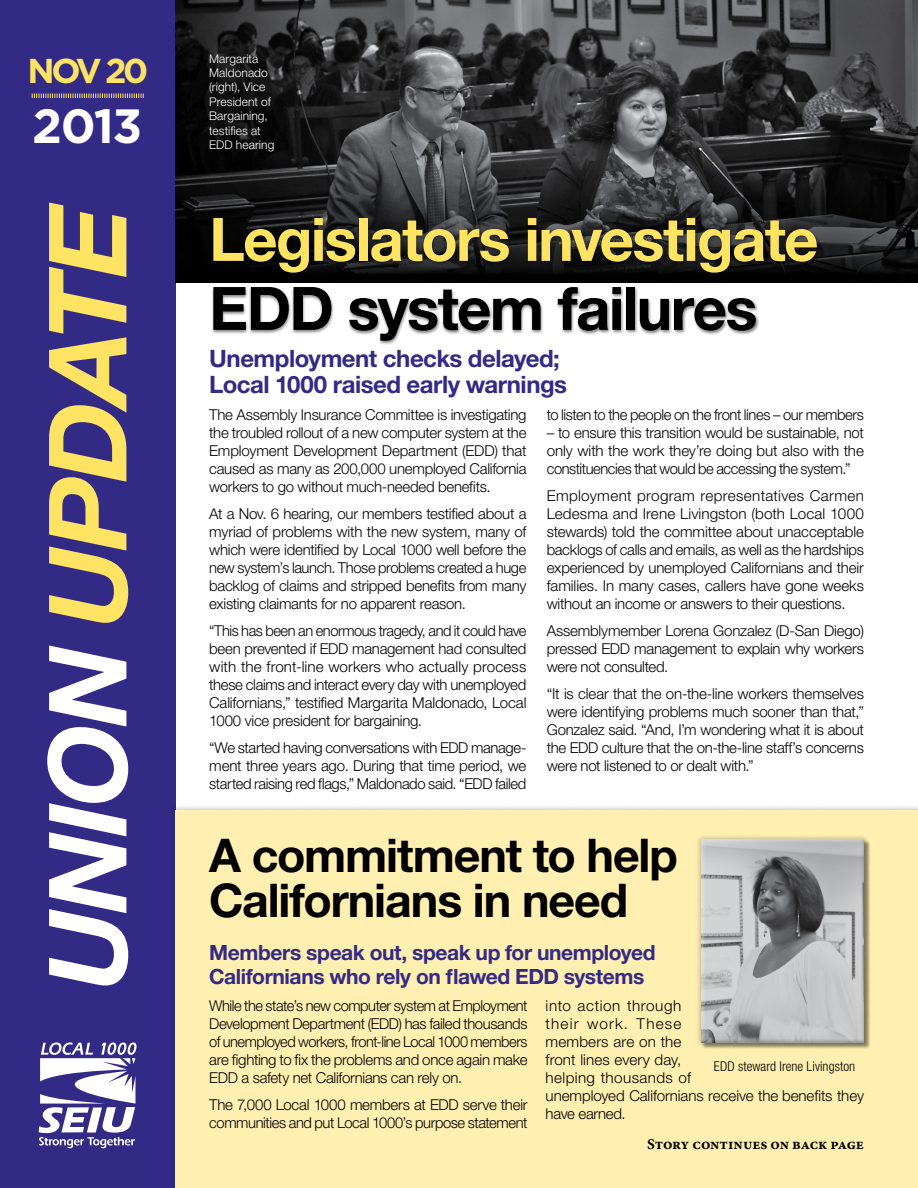
<style>
.page{position:relative;width:918px;height:1188px;background:#fff}
.page>*{position:absolute;margin:0;border:0;box-sizing:border-box;transform-origin:0 0}
.t1{font:700 60px "Helvetica Neue LT Std";letter-spacing:-.03em;color:#ffe363}
.t2{font:700 60px "Helvetica Neue LT Std";letter-spacing:-.03em;color:#000}
.t3{font:700 48px "Gotham";color:#fff}
.t4{font:700 46.5px/45px "Helvetica Neue LT Std";letter-spacing:-.025em;color:#000}
.t5{font:700 34.5px "Gotham";color:#ffe363}
.t6{font:700 24px/25.5px "Helvetica Neue LT Std";letter-spacing:-.02em;color:#332a86}
.t7{font:700 21px/24px "Helvetica Neue LT Std";letter-spacing:-.02em;color:#332a86}
.t8{font:300 15px/18px "Helvetica Neue LT Std";letter-spacing:-.015em;color:#000;text-align:justify}
.t9{font:300 15px/18px "Helvetica Neue LT Std";letter-spacing:.005em;color:#000}
.t10{font:15px "Minion Pro Bold Capt";letter-spacing:-.015em;color:#000}
.t11{font:300 condensed 13.5px "Helvetica Neue LT Std";letter-spacing:.005em;color:#000}
.t12{font:300 12px/14.4px "Helvetica Neue LT Std";letter-spacing:.005em;color:#fff}
</style>
<div class="page">
<div style="left:0;top:0;width:176px;height:1188px;background:#332a86"></div>
<svg style="left:39px;top:1043px;width:98px;height:105px"></svg>
<svg style="left:49px;top:203px;width:79px;height:420px"></svg>
<svg style="left:47px;top:646px;width:81px;height:340px"></svg>
<svg style="left:32px;top:94px;width:112px;height:4px"></svg>
<div style="left:169px;top:804px;width:749px;height:384px;background:#000;opacity:.25"></div>
<div style="left:176px;top:810px;width:742px;height:378px;background:#ffefb1"></div>
<div style="left:696px;top:833px;width:174px;height:216px;background:#000;opacity:.25"></div>
<div style="left:698px;top:839px;width:171px;height:204px;background:#000;opacity:.75"></div>
<img style="left:176px;top:0;width:742px;height:156px">
<svg style="left:176px;top:156px;width:742px;height:127px;background:#28292a"></svg>
<div style="left:211px;top:217px;width:610px;height:128px;background:#000;opacity:.5"></div>
<h3 class="t5" style="left:27px;top:50px;width:122px">NOV 20</h3>
<h2 class="t3" style="left:32px;top:98px;width:112px">2013</h2>
<p class="t12" style="left:209px;top:51px;width:67px">Margarita<br>Maldonado (right), Vice<br>President of<br>Bargaining, testifies at<br>EDD hearing</p>
<h1 class="t1" style="left:209px;top:202px;width:611px">Legislators investigate</h1>
<h1 class="t2" style="left:209px;top:271px;width:550px">EDD system failures</h1>
<h3 class="t6" style="left:209px;top:345px;width:359px">Unemployment checks delayed;<br>Local 1000 raised early warnings</h3>
<p class="t8" style="left:209px;top:405px;width:319px">The Assembly Insurance Committee is investigating the troubled rollout of a new computer system at the Employment Development Department (EDD) that caused as many as 200,000 unemployed California workers to go without much-needed benefits.</p>
<p class="t8" style="left:209px;top:504px;width:319px">At a Nov. 6 hearing, our members testified about a myriad of problems with the new system, many of which were identified by Local 1000 well before the new system’s launch. Those problems created a huge backlog of claims and stripped benefits from many existing claimants for no apparent reason.</p>
<p class="t8" style="left:209px;top:621px;width:319px">“This has been an enormous tragedy, and it could have been prevented if EDD management had consulted with the front-line workers who actually process these claims and interact every day with unemployed Californians,” testified Margarita Maldonado, Local 1000 vice president for bargaining.</p>
<p class="t8" style="left:209px;top:738px;width:319px">“We started having conversations with EDD manage&shy;ment three years ago. During that time period, we started raising red flags,” Maldonado said. “EDD failed</p>
<p class="t8" style="left:547px;top:405px;width:319px">to listen to the people on the front lines – our members</p>
<p class="t8" style="left:547px;top:423px;width:319px">– to ensure this transition would be sustainable, not only with the work they’re doing but also with the constituencies that would be accessing the system.”</p>
<p class="t8" style="left:547px;top:486px;width:319px">Employment program representatives Carmen Ledesma and Irene Livingston (both Local 1000 stewards) told the committee about unacceptable backlogs of calls and emails, as well as the hardships experienced by unemployed Californians and their families. In many cases, callers have gone weeks without an income or answers to their questions.</p>
<p class="t8" style="left:547px;top:621px;width:319px">Assemblymember Lorena Gonzalez (D-San Diego) pressed EDD management to explain why workers were not consulted.</p>
<p class="t8" style="left:547px;top:684px;width:319px">“It is clear that the on-the-line workers themselves were identifying problems much sooner than that,” Gonzalez said. “And, I’m wondering what it is about the EDD culture that the on-the-line staff’s concerns were not listened to or dealt with.”</p>
<h3 class="t4" style="left:209px;top:832px;width:470px">A commitment to help<br>Californians in need</h3>
<h3 class="t7" style="left:209px;top:940px;width:448px">Members speak out, speak up for unemployed<br>Californians who rely on flawed EDD systems</h3>
<p class="t8" style="left:209px;top:996px;width:320px">While the state’s new computer system at Employment Development Department (EDD) has failed thousands of unemployed workers, front-line Local 1000 members are fighting to fix the problems and once again make EDD a safety net Californians can rely on.</p>
<p class="t8" style="left:209px;top:1095px;width:320px">The 7,000 Local 1000 members at EDD serve their communities and put Local 1000’s purpose statement</p>
<p class="t9" style="left:546px;top:996px;width:320px">into action through<br>their work. These<br>members are on the<br>front lines every day,<br>helping thousands of<br>unemployed Californians receive the benefits they have earned.</p>
<p class="t11" style="left:714px;top:1059px;width:143px">EDD steward Irene Livingston</p>
<p class="t10" style="left:647px;top:1135px;width:218px">Story continues on back page</p>
</div>
